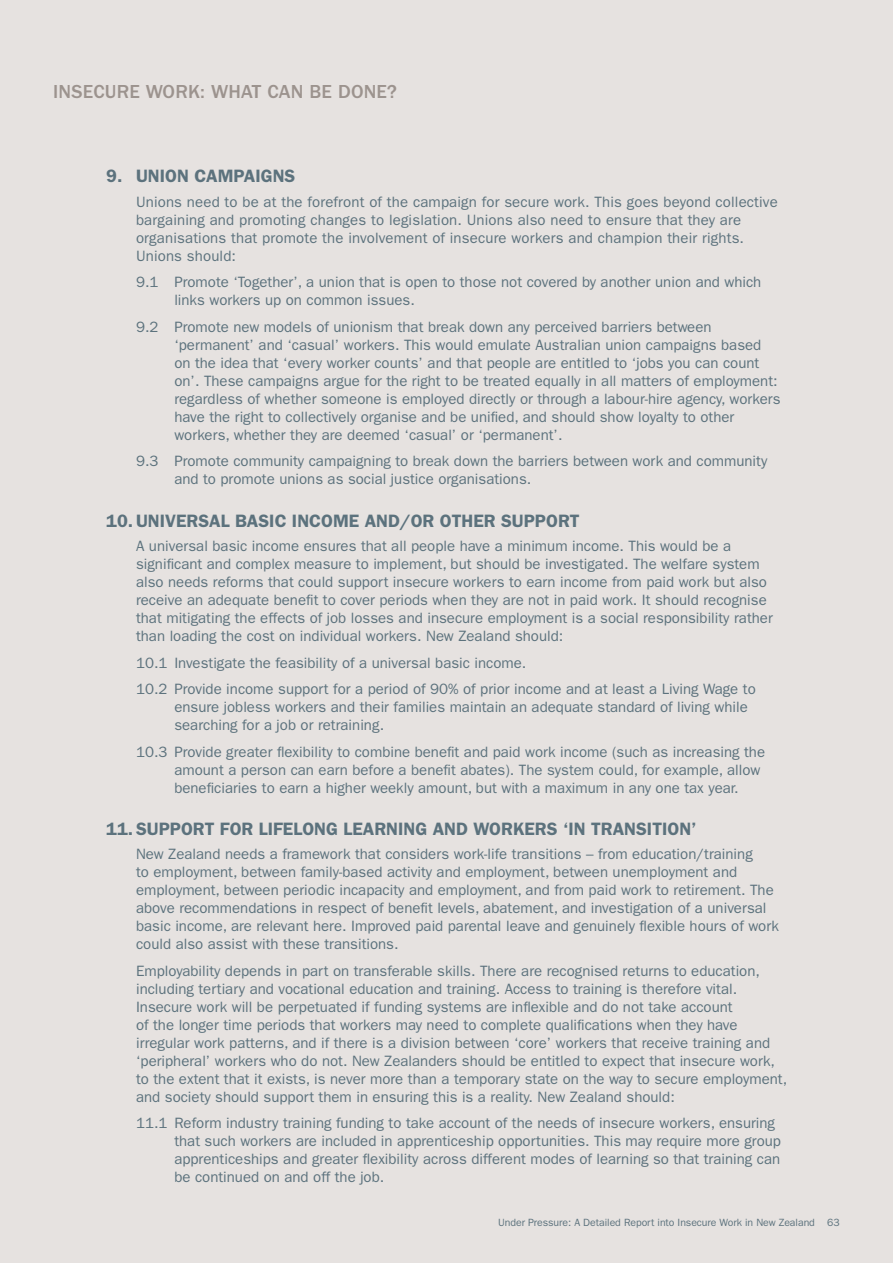
<style>
.page{position:relative;width:893px;height:1263px;background:#e6e2e0}
.page>*{position:absolute;margin:0;border:0;box-sizing:border-box;transform-origin:0 0}
.t1{font:500 19.5px "ITC Franklin Gothic Std";letter-spacing:.01em;color:#9c938e}
.t2{font:600 18px "ITC Franklin Gothic Std";color:#5c727d}
.t3{font:15px/18px "ITC Franklin Gothic Std";color:#5c727d}
.t4{font:10.5px "ITC Franklin Gothic Std";letter-spacing:-.005em;color:#5c727d}
</style>
<div class="page">
<h1 class="t1" style="left:53px;top:81px;width:18px">INSECU</h1>
<h1 class="t1" style="left:117px;top:81px;width:247px">RE WORK: WHAT CAN BE DONE</h1>
<h1 class="t1" style="left:387px;top:81px;width:11px">?</h1>
<p class="t2" style="left:106px;top:166px;width:28px">9. UNI</p>
<p class="t2" style="left:165px;top:166px;width:132px">ON CAMPAIGNS</p>
<p class="t3" style="left:136px;top:193px;width:643px">Unions need to be at the forefront of the campaign for secure work. This goes beyond collective bargaining and promoting changes to legislation. Unions also need to ensure that they are organisations that promote the involvement of insecure workers and champion their rights.<br>Unions should:</p>
<p class="t3" style="left:174px;top:273px;width:589px;text-indent:-38px">9.1 Promote ‘Together’, a union that is open to those not covered by another union and which links workers up on common issues.</p>
<p class="t3" style="left:174px;top:318px;width:608px;text-indent:-38px">9.2 Promote new models of unionism that break down any perceived barriers between ‘permanent’ and ‘casual’ workers. This would emulate Australian union campaigns based on the idea that ‘every worker counts’ and that people are entitled to ‘jobs you can count on’. These campaigns argue for the right to be treated equally in all matters of employment: regardless of whether someone is employed directly or through a labour-hire agency, workers have the right to collectively organise and be unified, and should show loyalty to other workers, whether they are deemed ‘casual’ or ‘permanent’.</p>
<p class="t3" style="left:174px;top:452px;width:595px;text-indent:-38px">9.3 Promote community campaigning to break down the barriers between work and community and to promote unions as social justice organisations.</p>
<p class="t2" style="left:106px;top:510px;width:36px">10. UNI</p>
<p class="t2" style="left:165px;top:510px;width:212px">VERSAL BASIC INCOME AND</p>
<p class="t2" style="left:400px;top:510px;width:181px">/OR OTHER SUPPORT</p>
<p class="t3" style="left:136px;top:537px;width:638px">A universal basic income ensures that all people have a minimum income. This would be a significant and complex measure to implement, but should be investigated. The welfare system also needs reforms that could support insecure workers to earn income from paid work but also receive an adequate benefit to cover periods when they are not in paid work. It should recognise that mitigating the effects of job losses and insecure employment is a social responsibility rather than loading the cost on individual workers. New Zealand should:</p>
<p class="t3" style="left:136px;top:649px;width:621px;line-height:26.5px">10.1 Investigate the feasibility of a universal basic income.<br>10.2 Provide income support for a period of 90% of prior income and at least a Living Wage to</p>
<p class="t3" style="left:174px;top:698px;width:575px">ensure jobless workers and their families maintain an adequate standard of living while searching for a job or retraining.</p>
<p class="t3" style="left:174px;top:742px;width:592px;text-indent:-38px">10.3 Provide greater flexibility to combine benefit and paid work income (such as increasing the amount a person can earn before a benefit abates). The system could, for example, allow beneficiaries to earn a higher weekly amount, but with a maximum in any one tax year.</p>
<p class="t2" style="left:106px;top:818px;width:268px">11. SUPPORT FOR LIFELONG LEARNIN</p>
<p class="t2" style="left:415px;top:818px;width:30px">G AND</p>
<p class="t2" style="left:473px;top:818px;width:140px">WORKERS ‘IN TRAN</p>
<p class="t2" style="left:636px;top:818px;width:62px">SITION’</p>
<p class="t3" style="left:136px;top:845px;width:644px">New Zealand needs a framework that considers work-life transitions – from education/training<br>to employment, between family-based activity and employment, between unemployment and employment, between periodic incapacity and employment, and from paid work to retirement. The above recommendations in respect of benefit levels, abatement, and investigation of a universal basic income, are relevant here. Improved paid parental leave and genuinely flexible hours of work could also assist with these transitions.</p>
<p class="t3" style="left:136px;top:962px;width:653px">Employability depends in part on transferable skills. There are recognised returns to education, including tertiary and vocational education and training. Access to training is therefore vital.<br>Insecure work will be perpetuated if funding systems are inflexible and do not take account<br>of the longer time periods that workers may need to complete qualifications when they have irregular work patterns, and if there is a division between ‘core’ workers that receive training and ‘peripheral’ workers who do not. New Zealanders should be entitled to expect that insecure work, to the extent that it exists, is never more than a temporary state on the way to secure employment, and society should support them in ensuring this is a reality. New Zealand should:</p>
<p class="t3" style="left:174px;top:1114px;width:608px;text-indent:-38px">11.1 Reform industry training funding to take account of the needs of insecure workers, ensuring that such workers are included in apprenticeship opportunities. This may require more group apprenticeships and greater flexibility across different modes of learning so that training can be continued on and off the job.</p>
<p class="t4" style="left:498px;top:1216px;width:343px">Under Pressure: A Detailed Report into Insecure Work in New Zealand 63</p>
</div>
